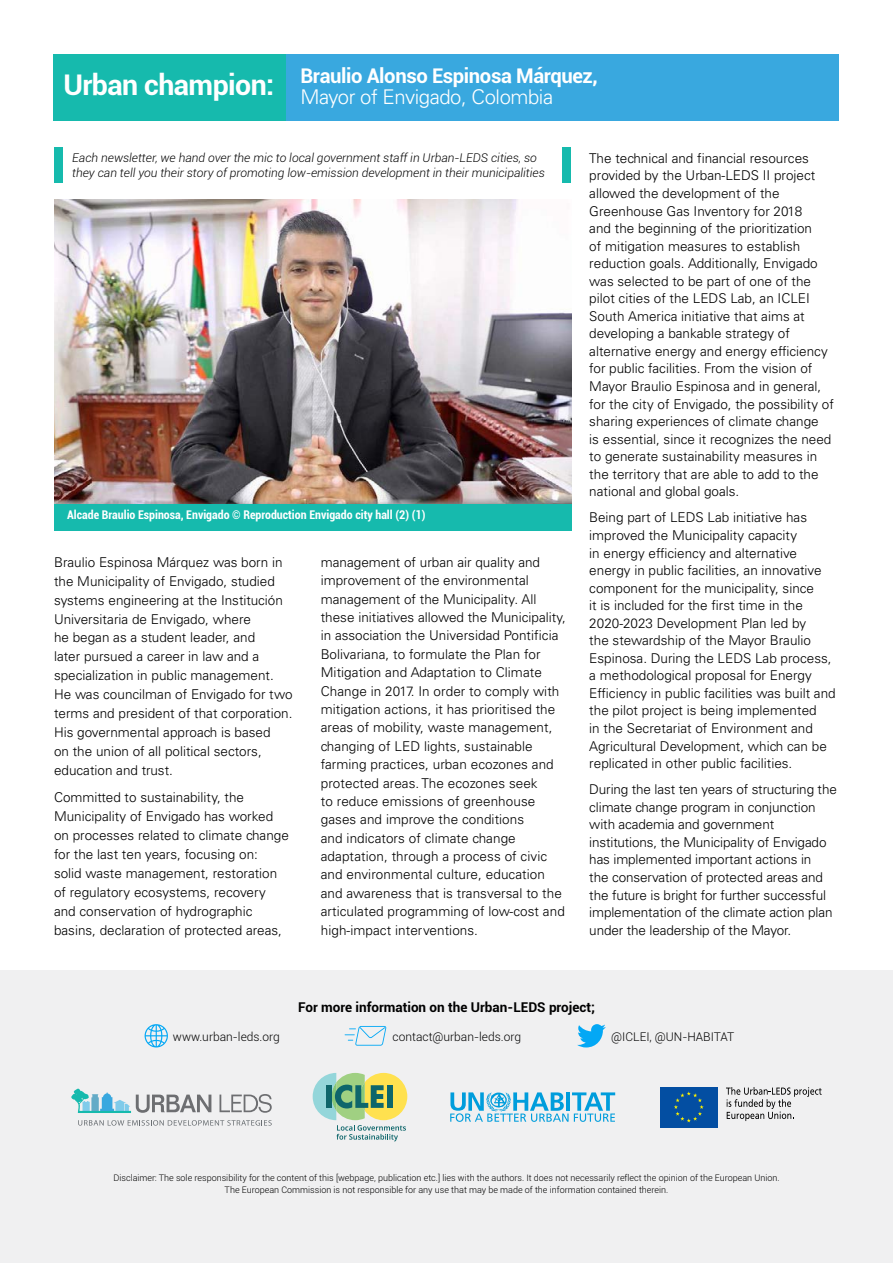
<style>
.page{position:relative;width:893px;height:1263px;background:#fff}
.page>*{position:absolute;margin:0;border:0;box-sizing:border-box;transform-origin:0 0}
.HEADLINE_2{font:700 20.25px/21.3px "Roboto";letter-spacing:-.02em;color:#fff}
.BODY_TEXT{font:300 13.5px/17.5px "Univers LT Std";color:#000}
.BODY_TEXT_Intro{font:700 13.5px "Roboto";color:#000}
.BODY_TEXT-2{font:italic 300 12px/15px "Roboto";color:#000}
.Photo_Caption{font:700 condensed 12px "Roboto";color:#fff}
.BODY_TEXT_Intro-2{font:300 12px "Roboto";color:#000}
.BODY_TEXT_Intro-3{font:300 9px/12px "Roboto";color:#000;text-align:center}
.s1{font-size:28.5px}
.s2{font-family:"Univers LT Std";font-weight:300}
</style>
<div class="page">
<div style="left:0;top:971px;width:893px;height:292px;background:#f0f0f1"></div>
<div style="left:53px;top:54px;width:233px;height:66px;background:#16baad"></div>
<div style="left:286px;top:54px;width:553px;height:66px;background:#39a8df"></div>
<div style="left:54px;top:147px;width:9px;height:35px;background:#16baad"></div>
<div style="left:562px;top:147px;width:9px;height:35px;background:#16baad"></div>
<img style="left:54px;top:199px;width:517px;height:305px">
<svg style="left:144px;top:1024px;width:24px;height:23px"></svg>
<svg style="left:345px;top:1026px;width:41px;height:20px"></svg>
<svg style="left:577px;top:1024px;width:29px;height:23px"></svg>
<svg style="left:450px;top:1092px;width:165px;height:30px"></svg>
<div style="left:660px;top:1087px;width:58px;height:40px;background:#034ea2"></div>
<svg style="left:674px;top:1091px;width:30px;height:31px"></svg>
<svg style="left:726px;top:1087px;width:96px;height:34px"></svg>
<svg style="left:219px;top:1094px;width:53px;height:19px"></svg>
<svg style="left:78px;top:1120px;width:194px;height:5px"></svg>
<svg style="left:71px;top:1088px;width:140px;height:25px"></svg>
<svg style="left:313px;top:1073px;width:94px;height:68px"></svg>
<div style="left:54px;top:504px;width:517px;height:27px;background:#16baad"></div>
<p class="HEADLINE_2" style="left:300px;top:64px;width:299px;text-indent:-237px"><span class="s1">Urban champion:</span> Braulio Alonso Espinosa Márquez,<br><span class="s2">Mayor of Envigado, Colombia</span></p>
<p class="BODY_TEXT-2" style="left:72px;top:150px;width:474px">Each newsletter, we hand over the mic to local government staff in Urban-LEDS cities, so they can tell you their story of promoting low-emission development in their municipalities</p>
<p class="BODY_TEXT" style="left:589px;top:149px;width:246px">The technical and financial resources provided by the Urban-LEDS II project allowed the development of the Greenhouse Gas Inventory for 2018<br>and the beginning of the prioritization<br>of mitigation measures to establish reduction goals. Additionally, Envigado was selected to be part of one of the pilot cities of the LEDS Lab, an ICLEI South America initiative that aims at developing a bankable strategy of alternative energy and energy efficiency for public facilities. From the vision of Mayor Braulio Espinosa and in general, for the city of Envigado, the possibility of sharing experiences of climate change<br>is essential, since it recognizes the need to generate sustainability measures in the territory that are able to add to the national and global goals.</p>
<p class="BODY_TEXT" style="left:589px;top:509px;width:248px">Being part of LEDS Lab initiative has improved the Municipality capacity<br>in energy efficiency and alternative energy in public facilities, an innovative component for the municipality, since<br>it is included for the first time in the 2020-2023 Development Plan led by<br>the stewardship of the Mayor Braulio Espinosa. During the LEDS Lab process, a methodological proposal for Energy Efficiency in public facilities was built and the pilot project is being implemented<br>in the Secretariat of Environment and Agricultural Development, which can be replicated in other public facilities.</p>
<p class="BODY_TEXT" style="left:589px;top:781px;width:249px">During the last ten years of structuring the climate change program in conjunction with academia and government institutions, the Municipality of Envigado has implemented important actions in<br>the conservation of protected areas and the future is bright for further successful implementation of the climate action plan under the leadership of the Mayor.</p>
<p class="Photo_Caption" style="left:67px;top:507px;width:360px">Alcade Braulio Espinosa, Envigado © Reproduction Envigado city hall (2) (1)</p>
<p class="BODY_TEXT" style="left:321px;top:553px;width:247px;line-height:18.5px">management of urban air quality and improvement of the environmental management of the Municipality. All these initiatives allowed the Municipality, in association the Universidad Pontificia Bolivariana, to formulate the Plan for Mitigation and Adaptation to Climate Change in 2017. In order to comply with mitigation actions, it has prioritised the areas of mobility, waste management, changing of LED lights, sustainable farming practices, urban ecozones and protected areas. The ecozones seek<br>to reduce emissions of greenhouse gases and improve the conditions<br>and indicators of climate change adaptation, through a process of civic and environmental culture, education and awareness that is transversal to the articulated programming of low-cost and high-impact interventions.</p>
<p class="BODY_TEXT" style="left:54px;top:553px;width:240px;line-height:18.9px">Braulio Espinosa Márquez was born in the Municipality of Envigado, studied systems engineering at the Institución Universitaria de Envigado, where<br>he began as a student leader, and<br>later pursued a career in law and a specialization in public management.<br>He was councilman of Envigado for two terms and president of that corporation.<br>His governmental approach is based<br>on the union of all political sectors, education and trust.</p>
<p class="BODY_TEXT" style="left:54px;top:788px;width:236px;line-height:18.9px">Committed to sustainability, the Municipality of Envigado has worked on processes related to climate change for the last ten years, focusing on: solid waste management, restoration of regulatory ecosystems, recovery and conservation of hydrographic basins, declaration of protected areas,</p>
<p class="BODY_TEXT_Intro" style="left:298px;top:998px;width:298px">For more information on the Urban-LEDS project;</p>
<p class="BODY_TEXT_Intro-2" style="left:173px;top:1028px;width:108px">www.urban-leds.org</p>
<p class="BODY_TEXT_Intro-2" style="left:393px;top:1028px;width:130px">contact@urban-leds.org</p>
<p class="BODY_TEXT_Intro-2" style="left:611px;top:1028px;width:124px">@ICLEI, @UN-HABITAT</p>
<p class="BODY_TEXT_Intro-3" style="left:113px;top:1171px;width:668px">Disclaimer: The sole responsibility for the content of this [webpage, publication etc.] lies with the authors. It does not necessarily reflect the opinion of the European Union.<br>The European Commission is not responsible for any use that may be made of the information contained therein.</p>
</div>
